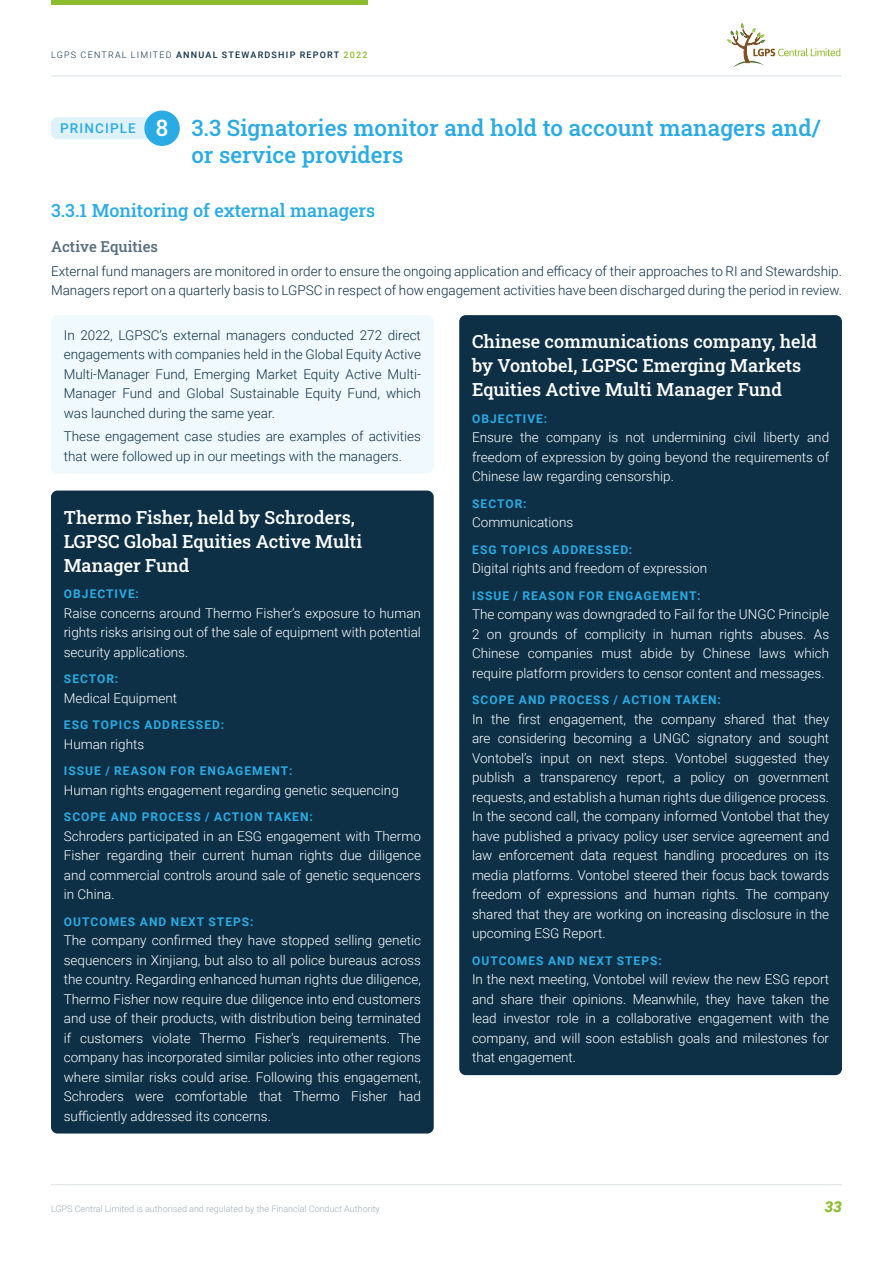
<style>
.page{position:relative;width:893px;height:1263px;background:#fff}
.page>*{position:absolute;margin:0;border:0;box-sizing:border-box;transform-origin:0 0}
.t1{font:500 22.5px/27px "Roboto Slab";color:#2babe3}
.t2{font:500 18px/24px "Roboto Slab";color:#fff}
.t3{font:500 18px "Roboto Slab";color:#2babe3}
.t4{font:500 15px "Roboto Slab";color:#566e7e}
.t5{font:italic 900 15px "Roboto";color:#8bbc2b}
.t6{font:300 13.5px/19.5px "Roboto";color:#fff;text-align:justify}
.t7{font:300 13.5px/19.5px "Roboto";color:#0d3047}
.t8{font:500 13.5px "Roboto";letter-spacing:.085em;color:#2babe3}
.t9{font:700 12px "Roboto";letter-spacing:.085em;color:#2babe3}
.t10{font:300 9px "Roboto";color:#9eacb5}
.t11{font:500 9px "Roboto";letter-spacing:.135em;color:#0d3047}
.s1{font-weight:300}
.s2{color:#8bbc2b}
.s3{font-family:"Roboto Slab";font-size:22.65px;color:#fff}
</style>
<div class="page">
<div style="left:51px;top:117px;width:116px;height:22px;background:#dff2fa;border-radius:6px"></div>
<div style="left:144px;top:111px;width:36px;height:35px;background:#2babe3;border-radius:50%"></div>
<div style="left:51px;top:315px;width:383px;height:158px;background:#f0f9fd;border-radius:6px"></div>
<div style="left:51px;top:490px;width:383px;height:643px;background:#0d3047;border-radius:6px"></div>
<div style="left:459px;top:315px;width:383px;height:760px;background:#0d3047;border-radius:6px"></div>
<hr style="left:51px;top:1184px;width:791px;height:1px;background:#dde2e5">
<hr style="left:51px;top:76px;width:791px;height:1px;background:#dde2e5">
<svg style="left:727px;top:23px;width:113px;height:44px"></svg>
<div style="left:51px;top:0;width:316px;height:5px;background:#8bbc2b"></div>
<p class="t11" style="left:51px;top:48px;width:318px"><span class="s1">LGPS CENTRAL LIMITED</span> ANNUAL STEWARDSHIP REPORT <span class="s2">2022</span></p>
<p class="t8" style="left:60px;top:119px;width:110px">PRINCIPLE <span class="s3">8</span></p>
<h1 class="t1" style="left:191px;top:114px;width:631px">3.3 Signatories monitor and hold to account managers and/ or service providers</h1>
<h2 class="t3" style="left:51px;top:198px;width:326px">3.3.1 Monitoring of external managers</h2>
<p class="t4" style="left:51px;top:236px;width:109px">Active Equities</p>
<p class="t7" style="left:51px;top:261px;width:792px">External fund managers are monitored in order to ensure the ongoing application and efficacy of their approaches to RI and Stewardship.<br>Managers report on a quarterly basis to LGPSC in respect of how engagement activities have been discharged during the period in review.</p>
<p class="t7" style="left:64px;top:324px;width:359px;text-align:justify">In 2022, LGPSC’s external managers conducted 272 direct engagements with companies held in the Global Equity Active Multi-Manager Fund, Emerging Market Equity Active Multi-Manager Fund and Global Sustainable Equity Fund, which was launched during the same year.</p>
<p class="t7" style="left:64px;top:426px;width:359px">These engagement case studies are examples of activities that were followed up in our meetings with the managers.</p>
<h2 class="t2" style="left:64px;top:505px;width:300px">Thermo Fisher, held by Schroders,<br>LGPSC Global Equities Active Multi<br>Manager Fund</h2>
<p class="t9" style="left:64px;top:585px;width:76px">OBJECTIVE:</p>
<p class="t6" style="left:64px;top:603px;width:359px">Raise concerns around Thermo Fisher’s exposure to human rights risks arising out of the sale of equipment with potential security applications.</p>
<p class="t9" style="left:64px;top:670px;width:56px">SECTOR:</p>
<p class="t6" style="left:64px;top:688px;width:115px">Medical Equipment</p>
<p class="t9" style="left:64px;top:716px;width:162px">ESG TOPICS ADDRESSED:</p>
<p class="t6" style="left:64px;top:734px;width:82px">Human rights</p>
<p class="t9" style="left:64px;top:762px;width:230px">ISSUE / REASON FOR ENGAGEMENT:</p>
<p class="t6" style="left:64px;top:780px;width:337px">Human rights engagement regarding genetic sequencing</p>
<p class="t9" style="left:64px;top:808px;width:250px">SCOPE AND PROCESS / ACTION TAKEN:</p>
<p class="t6" style="left:64px;top:826px;width:359px">Schroders participated in an ESG engagement with Thermo Fisher regarding their current human rights due diligence and commercial controls around sale of genetic sequencers in China.</p>
<p class="t9" style="left:64px;top:913px;width:191px">OUTCOMES AND NEXT STEPS:</p>
<p class="t6" style="left:64px;top:930px;width:359px">The company confirmed they have stopped selling genetic sequencers in Xinjiang, but also to all police bureaus across the country. Regarding enhanced human rights due diligence, Thermo Fisher now require due diligence into end customers and use of their products, with distribution being terminated if customers violate Thermo Fisher’s requirements. The company has incorporated similar policies into other regions where similar risks could arise. Following this engagement, Schroders were comfortable that Thermo Fisher had sufficiently addressed its concerns.</p>
<h2 class="t2" style="left:472px;top:329px;width:347px">Chinese communications company, held by Vontobel, LGPSC Emerging Markets<br>Equities Active Multi Manager Fund</h2>
<p class="t9" style="left:472px;top:410px;width:76px">OBJECTIVE:</p>
<p class="t6" style="left:472px;top:427px;width:359px">Ensure the company is not undermining civil liberty and freedom of expression by going beyond the requirements of Chinese law regarding censorship.</p>
<p class="t9" style="left:472px;top:495px;width:56px">SECTOR:</p>
<p class="t6" style="left:472px;top:512px;width:103px">Communications</p>
<p class="t9" style="left:472px;top:541px;width:162px">ESG TOPICS ADDRESSED:</p>
<p class="t6" style="left:472px;top:558px;width:237px">Digital rights and freedom of expression</p>
<p class="t9" style="left:472px;top:587px;width:230px">ISSUE / REASON FOR ENGAGEMENT:</p>
<p class="t6" style="left:472px;top:604px;width:359px">The company was downgraded to Fail for the UNGC Principle 2 on grounds of complicity in human rights abuses. As Chinese companies must abide by Chinese laws which require platform providers to censor content and messages.</p>
<p class="t9" style="left:472px;top:692px;width:250px">SCOPE AND PROCESS / ACTION TAKEN:</p>
<p class="t6" style="left:472px;top:709px;width:359px">In the first engagement, the company shared that they are considering becoming a UNGC signatory and sought Vontobel’s input on next steps. Vontobel suggested they publish a transparency report, a policy on government requests, and establish a human rights due diligence process.<br>In the second call, the company informed Vontobel that they have published a privacy policy user service agreement and law enforcement data request handling procedures on its media platforms. Vontobel steered their focus back towards freedom of expressions and human rights. The company shared that they are working on increasing disclosure in the upcoming ESG Report.</p>
<p class="t9" style="left:472px;top:952px;width:191px">OUTCOMES AND NEXT STEPS:</p>
<p class="t6" style="left:472px;top:969px;width:359px">In the next meeting, Vontobel will review the new ESG report and share their opinions. Meanwhile, they have taken the lead investor role in a collaborative engagement with the company, and will soon establish goals and milestones for that engagement.</p>
<p class="t10" style="left:51px;top:1202px;width:330px">LGPS Central Limited is authorised and regulated by the Financial Conduct Authority</p>
<p class="t5" style="left:825px;top:1196px;width:18px">33</p>
</div>
